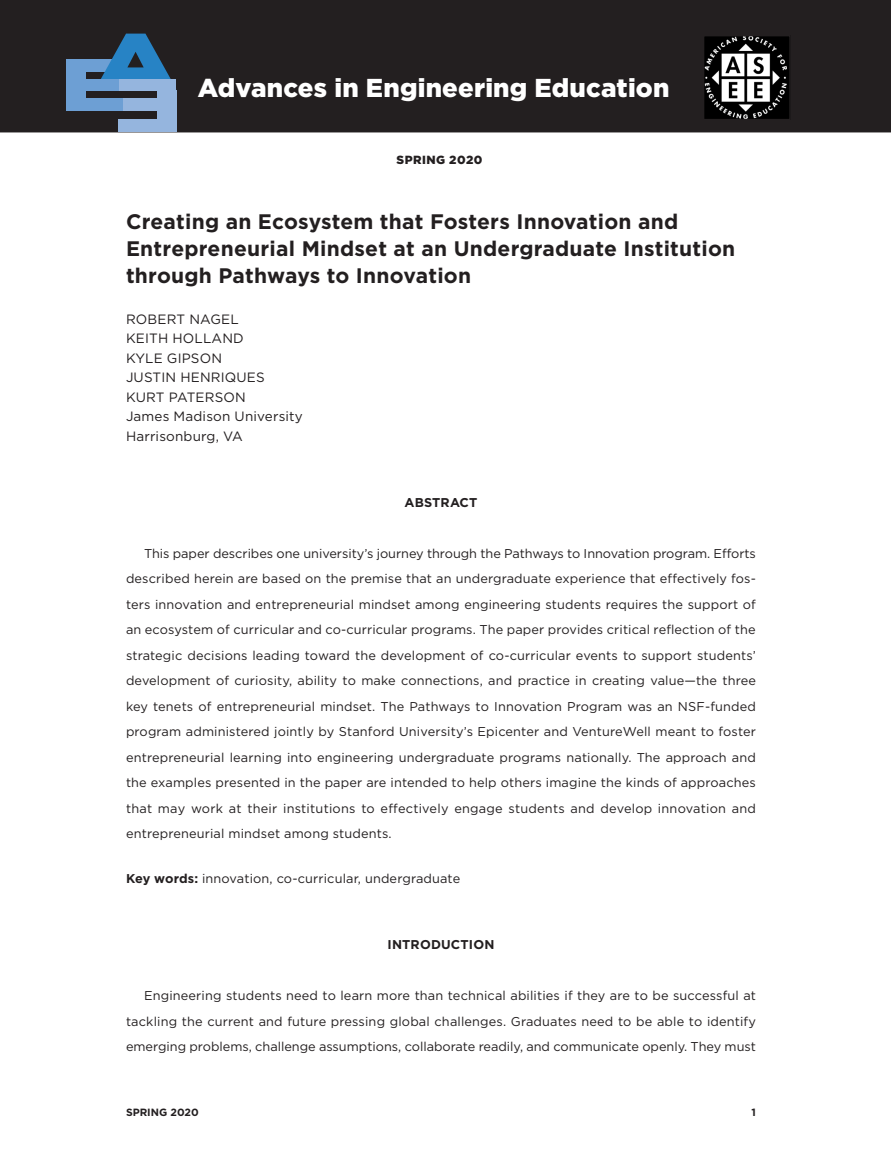
<style>
.page{position:relative;width:891px;height:1175px;background:#fff}
.page>*{position:absolute;margin:0;border:0;box-sizing:border-box;transform-origin:0 0}
.t1{font:900 25.8px "Gotham";letter-spacing:.01em;color:#fff}
.t2{font:700 21px/27px "Gotham";letter-spacing:.01em;color:#231f20}
.author{font:13.5px "Gotham";letter-spacing:.01em;color:#231f20}
.aff{font:13.5px "Gotham";letter-spacing:.01em;color:#231f20}
.body_text{font:12.75px/25.5px "Gotham";color:#231f20;text-align:justify}
.kw{font:12.75px "Gotham";letter-spacing:.01em;color:#231f20}
.t3{font:700 12.75px "Gotham";letter-spacing:.01em;color:#231f20}
.t4{font:900 11.85px "Gotham";letter-spacing:.04em;color:#231f20}
.t5{font:700 10.5px "Gotham";color:#231f20}
.s1{font-weight:700}
</style>
<div class="page">
<div style="left:0;top:0;width:891px;height:132px;background:#231f20"></div>
<div style="left:230px;top:0;width:351px;height:96px;background:#231f20"></div>
<img style="left:706px;top:38px;width:82px;height:79px">
<div style="left:703px;top:35px;width:88px;height:85px;border:2px solid #231f20"></div>
<div style="left:66px;top:59px;width:54px;height:12px;background:#6d9fd4"></div>
<div style="left:66px;top:99px;width:57px;height:12px;background:#6d9fd4"></div>
<div style="left:66px;top:71px;width:19px;height:30px;background:#6d9fd4"></div>
<div style="left:157px;top:90px;width:19px;height:41px;background:#95b5de"></div>
<div style="left:123px;top:99px;width:52px;height:12px;background:#95b5de"></div>
<div style="left:119px;top:119px;width:56px;height:13px;background:#95b5de"></div>
<svg style="left:95px;top:34px;width:81px;height:45px"></svg>
<div style="left:66px;top:79px;width:53px;height:12px;background:#6d9fd4"></div>
<div style="left:119px;top:79px;width:57px;height:12px;background:#95b5de"></div>
<h1 class="t1" style="left:198px;top:73px;width:473px">Advances in Engineering Education</h1>
<p class="t4" style="left:397px;top:152px;width:88px">SPRING 2020</p>
<p class="t2" style="left:126px;top:207px;width:611px">Creating an Ecosystem that Fosters Innovation and<br>Entrepreneurial Mindset at an Undergraduate Institution through Pathways to Innovation</p>
<p class="author" style="left:126px;top:311px;width:114px">ROBERT NAGEL</p>
<p class="author" style="left:126px;top:331px;width:119px">KEITH HOLLAND</p>
<p class="author" style="left:126px;top:350px;width:98px">KYLE GIPSON</p>
<p class="author" style="left:126px;top:370px;width:140px">JUSTIN HENRIQUES</p>
<p class="author" style="left:126px;top:389px;width:121px">KURT PATERSON</p>
<p class="aff" style="left:126px;top:409px;width:178px">James Madison University</p>
<p class="aff" style="left:126px;top:428px;width:118px">Harrisonburg, VA</p>
<h1 class="t3" style="left:405px;top:494px;width:74px">ABSTRACT</h1>
<p class="body_text" style="left:126px;top:540px;width:632px;text-indent:18px">This paper describes one university’s journey through the Pathways to Innovation program. Efforts described herein are based on the premise that an undergraduate experience that effectively fos&shy;ters innovation and entrepreneurial mindset among engineering students requires the support of an ecosystem of curricular and co-curricular programs. The paper provides critical reflection of the strategic decisions leading toward the development of co-curricular events to support students’ development of curiosity, ability to make connections, and practice in creating value—the three key tenets of entrepreneurial mindset. The Pathways to Innovation Program was an NSF-funded program administered jointly by Stanford University’s Epicenter and VentureWell meant to foster entrepreneurial learning into engineering undergraduate programs nationally. The approach and the examples presented in the paper are intended to help others imagine the kinds of approaches that may work at their institutions to effectively engage students and develop innovation and entrepreneurial mindset among students.</p>
<p class="kw" style="left:126px;top:871px;width:336px"><span class="s1">Key words:</span> innovation, co-curricular, undergraduate</p>
<h1 class="t3" style="left:388px;top:937px;width:108px">INTRODUCTION</h1>
<p class="body_text" style="left:126px;top:982px;width:632px;text-indent:18px">Engineering students need to learn more than technical abilities if they are to be successful at tackling the current and future pressing global challenges. Graduates need to be able to identify emerging problems, challenge assumptions, collaborate readily, and communicate openly. They must</p>
<p class="t5" style="left:126px;top:1106px;width:74px">SPRING 2020</p>
<p class="t5" style="left:752px;top:1106px;width:6px">1</p>
</div>
